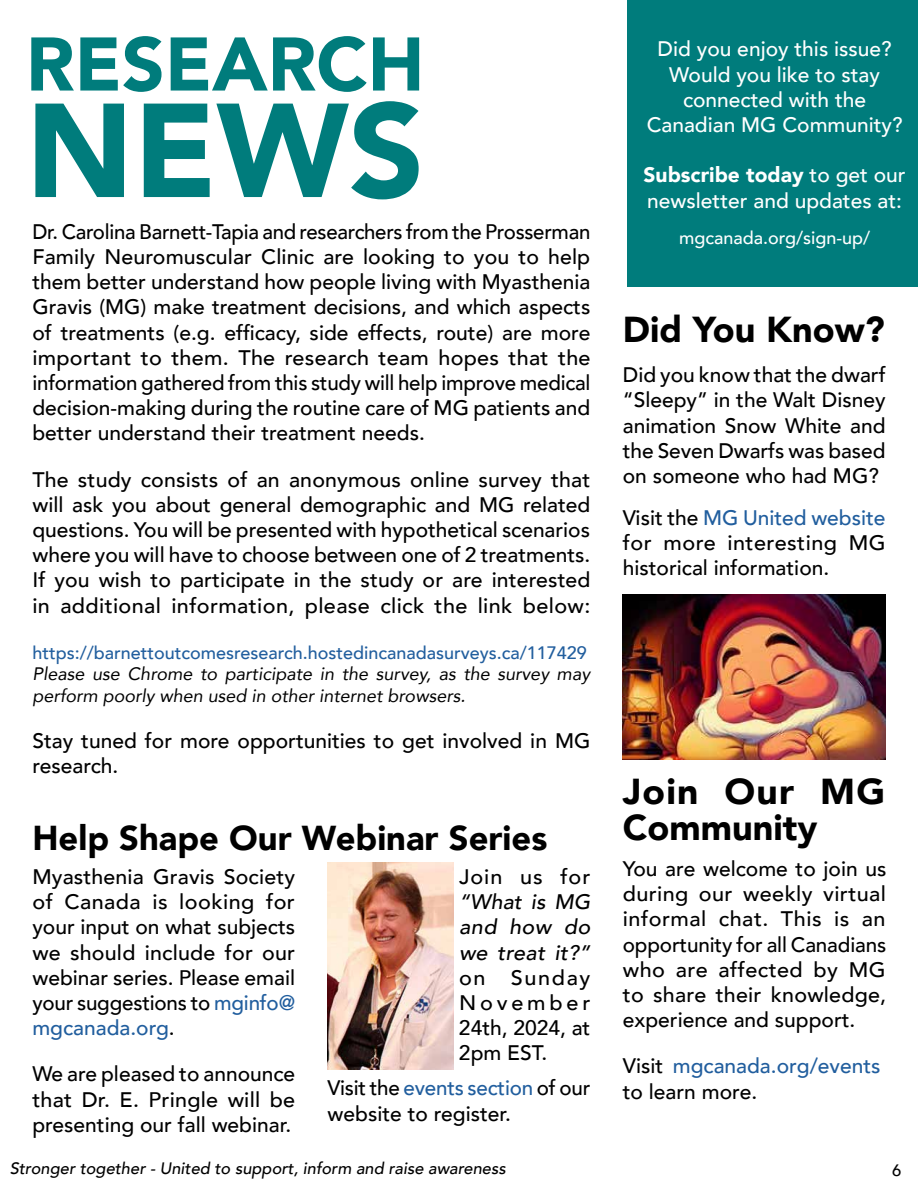
<style>
.page{position:relative;width:918px;height:1188px;background:#fff}
.page>*{position:absolute;margin:0;border:0;box-sizing:border-box;transform-origin:0 0}
.t1{font:900 132px "Tcmnky Avenir";color:#007c7c}
.t2{font:900 75px "Tcmnky Avenir";color:#007c7c}
.t3{font:900 36px/36px "Tcmnky Avenir";color:#000}
.t4{font:900 34.5px "Tcmnky Avenir";color:#000}
.t5{font:500 21px/25.2px "Wcbdgs Avenir";color:#000;text-align:justify}
.t6{font:500 21px/25.2px "Wcbdgs Avenir";color:#fff;text-align:center}
.t7{font:500 21px "Wcbdgs Avenir";color:#215e9e}
.t8{font:italic 500 21px "Xvfslt Avenir";letter-spacing:.015em;color:#000}
.t9{font:900 21px "Tcmnky Avenir";color:#fff}
.t10{font:500 21px "Wcbdgs Avenir";letter-spacing:.02em;color:#000}
.t11{font:500 21px "Avenir";color:#000}
.t12{font:500 21px "Wcbdgs Avenir";letter-spacing:.045em;color:#000}
.t13{font:500 21px "Wcbdgs Avenir";letter-spacing:.075em;color:#000}
.t14{font:500 21px "Wcbdgs Avenir";letter-spacing:.175em;color:#000}
.t15{font:italic 18px/21.6px "Spvccr Avenir";color:#000}
.t16{font:500 18px "Wcbdgs Avenir";color:#215e9e}
.t17{font:500 18px "Wcbdgs Avenir";color:#fff}
.t18{font:italic 500 16.5px "Xvfslt Avenir";color:#000}
.t19{font:500 16.5px "Wcbdgs Avenir";color:#000}
.s1{font-family:"Jgljmy Avenir"}
.s2{color:#215e9e}
.s3{color:#000}
.s4{font-family:"Wcbdgs Avenir";font-weight:500}
.s5{font-family:"Avenir";color:#000}
</style>
<div class="page">
<div style="left:628px;top:0;width:290px;height:286px;background:#007c7c"></div>
<img style="left:328px;top:863px;width:126px;height:207px">
<img style="left:623px;top:594px;width:263px;height:165px">
<h2 class="t2" style="left:26px;top:0;width:400px">RESEARCH</h2>
<h1 class="t1" style="left:26px;top:38px;width:400px">NEWS</h1>
<p class="t5" style="left:32px;top:218px;width:560px">Dr. Carolina Barnett-Tapia and researchers from the Prosserman Family Neuromuscular Clinic are looking to you to help them better understand how people living with Myasthenia Gravis (MG) make treatment decisions, and which aspects of treatments (e.g. ef<span class="s1">fi</span>cacy, side effects, route) are more important to them. The research team hopes that the information gathered from this study will help improve medical decision-making during the routine care of MG patients and better understand their treatment needs.</p>
<p class="t5" style="left:32px;top:466px;width:560px">The study consists of an anonymous online survey that will ask you about general demographic and MG related questions. You will be presented with hypothetical scenarios where you will have to choose between one of 2 treatments.<br>If you wish to participate in the study or are interested in additional information, please click the link below:</p>
<p class="t16" style="left:32px;top:637px;width:556px">https://barnettoutcomesresearch.hostedincanadasurveys.ca/117429</p>
<p class="t15" style="left:32px;top:663px;width:559px">Please use Chrome to participate in the survey, as the survey may perform poorly when used in other internet browsers.</p>
<p class="t5" style="left:32px;top:727px;width:560px">Stay tuned for more opportunities to get involved in MG research.</p>
<h3 class="t4" style="left:32px;top:809px;width:516px">Help Shape Our Webinar Series</h3>
<p class="t5" style="left:32px;top:863px;width:264px">Myasthenia Gravis Society</p>
<p class="t12" style="left:459px;top:858px;width:133px">Join us for</p>
<p class="t10" style="left:32px;top:884px;width:264px">of Canada is looking for</p>
<p class="t8" style="left:459px;top:889px;width:133px">“What is MG</p>
<p class="t5" style="left:32px;top:913px;width:264px">your input on what subjects</p>
<p class="t8" style="left:459px;top:914px;width:133px">and how do</p>
<p class="t5" style="left:32px;top:938px;width:264px">we should include for our</p>
<p class="t8" style="left:459px;top:940px;width:133px">we treat it?”</p>
<p class="t5" style="left:32px;top:964px;width:264px">webinar series. Please email</p>
<p class="t13" style="left:459px;top:959px;width:133px">on Sunday</p>
<p class="t5" style="left:32px;top:989px;width:264px">your suggestions to <span class="s2">mginfo@</span></p>
<p class="t14" style="left:459px;top:984px;width:133px">November</p>
<p class="t7" style="left:32px;top:1010px;width:144px">mgcanada.org<span class="s3">.</span></p>
<p class="t5" style="left:459px;top:1014px;width:133px">24th, 2024, at<br>2pm EST.</p>
<p class="t5" style="left:32px;top:1060px;width:264px">We are pleased to announce</p>
<p class="t5" style="left:328px;top:1074px;width:264px">Visit the <span class="s2">events section</span> of our</p>
<p class="t5" style="left:32px;top:1085px;width:264px">that Dr. E. Pringle will be</p>
<p class="t5" style="left:328px;top:1100px;width:185px">website to register.</p>
<p class="t5" style="left:32px;top:1111px;width:261px">presenting our fall webinar.</p>
<p class="t6" style="left:647px;top:35px;width:257px">Did you enjoy this issue?<br>Would you like to stay connected with the<br>Canadian MG Community?</p>
<p class="t9" style="left:644px;top:157px;width:264px">Subscribe today <span class="s4">to get our</span></p>
<p class="t6" style="left:647px;top:187px;width:256px">newsletter and updates at:</p>
<p class="t17" style="left:679px;top:222px;width:193px">mgcanada.org/sign-up/</p>
<h3 class="t3" style="left:623px;top:310px;width:263px">Did You Know?</h3>
<p class="t5" style="left:623px;top:361px;width:264px">Did you know that the dwarf “Sleepy” in the Walt Disney animation Snow White and the Seven Dwarfs was based on someone who had MG?</p>
<p class="t5" style="left:623px;top:504px;width:264px">Visit the <span class="s2">MG United website </span>for more interesting MG historical information.</p>
<h3 class="t3" style="left:623px;top:772px;width:264px">Join Our MG<br>Community</h3>
<p class="t5" style="left:623px;top:855px;width:265px">You are welcome to join us during our weekly virtual informal chat. This is an opportunity for all Canadians who are affected by MG to share their knowledge, experience and support.</p>
<p class="t7" style="left:623px;top:1048px;width:259px"><span class="s5">Visit</span> mgcanada.org/events</p>
<p class="t11" style="left:623px;top:1073px;width:136px">to learn more.</p>
<p class="t18" style="left:10px;top:1159px;width:498px">Stronger together - United to support, inform and raise awareness</p>
<p class="t19" style="left:892px;top:1156px;width:11px">6</p>
</div>
